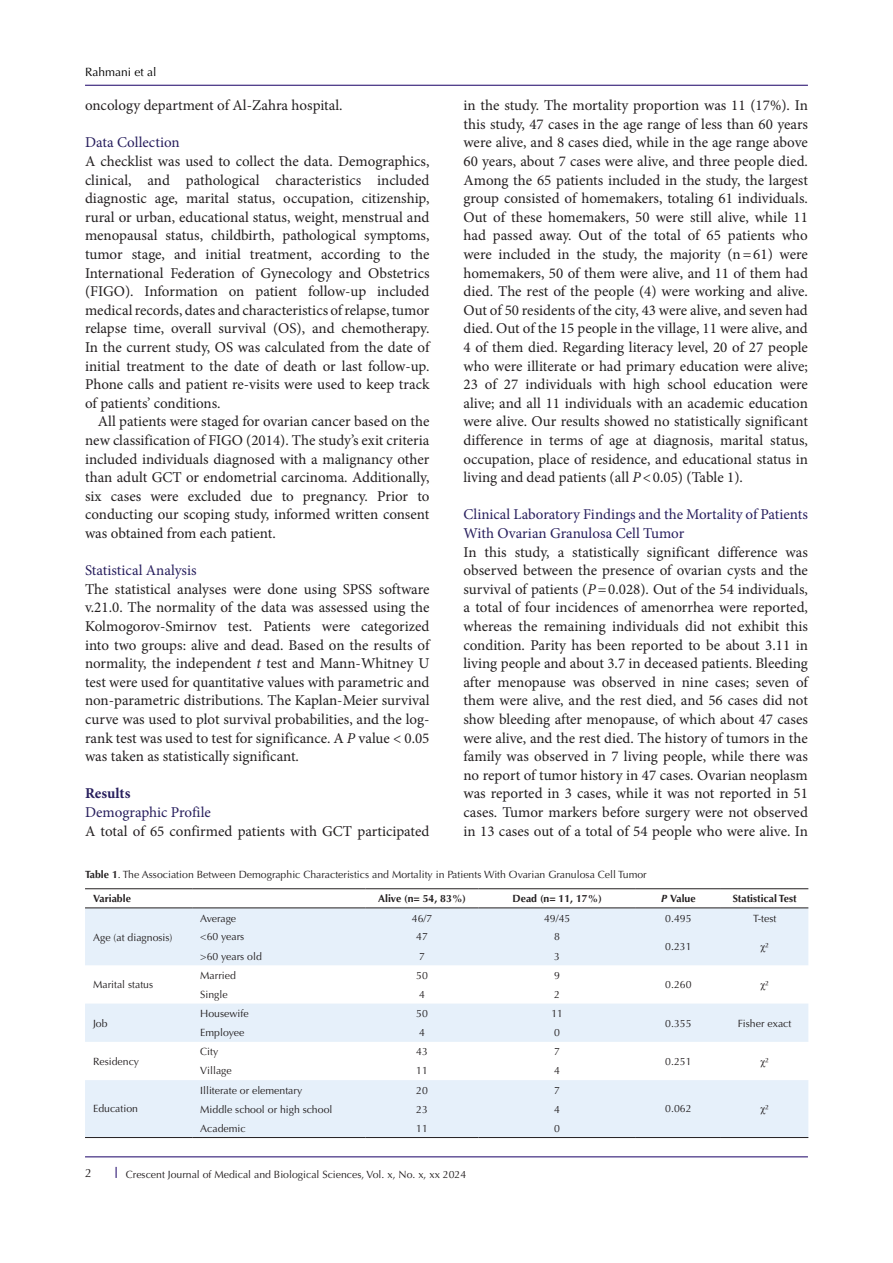
<style>
.page{position:relative;width:893px;height:1263px;background:#fff}
.page>*{position:absolute;margin:0;border:0;box-sizing:border-box;transform-origin:0 0}
.t1{font:15px/18.6px "Minion Pro";color:#231f20;text-align:justify}
.t2{font:15px/18.6px "Minion Pro";color:#271e5d}
.t3{font:700 15px "Minion Pro";color:#271e5d}
.t4{font:12px "Optima LT Std";color:#000001}
.t5{font:12px "Optima LT Std";color:#231f20}
.t6{font:10.5px "Optima LT Std";color:#231f20}
.t7{font:700 10.5px "Optima LT Std";color:#231f20}
.t8{font:10.5px "Times New Roman";color:#231f20}
.s1{font-style:italic}
.s2{font-weight:700}
.s3{font-family:"Optima LT Std"}
</style>
<div class="page">
<hr style="left:85px;top:1156px;width:723px;height:1px;background:#190066">
<hr style="left:85px;top:85px;width:723px;height:1px;background:#190066">
<div style="left:85px;top:908px;width:723px;height:57px;background:#e6f0fa"></div>
<div style="left:85px;top:1003px;width:723px;height:39px;background:#e6f0fa"></div>
<div style="left:85px;top:1080px;width:723px;height:57px;background:#e6f0fa"></div>
<hr style="left:85px;top:888px;width:107px;height:1px;background:#231f20">
<hr style="left:192px;top:888px;width:174px;height:1px;background:#231f20">
<hr style="left:366px;top:888px;width:112px;height:1px;background:#231f20">
<hr style="left:478px;top:888px;width:158px;height:1px;background:#231f20">
<hr style="left:636px;top:888px;width:85px;height:1px;background:#231f20">
<hr style="left:721px;top:888px;width:87px;height:1px;background:#231f20">
<hr style="left:85px;top:907px;width:107px;height:1px;background:#231f20">
<hr style="left:192px;top:907px;width:174px;height:1px;background:#231f20">
<hr style="left:366px;top:907px;width:112px;height:1px;background:#231f20">
<hr style="left:478px;top:907px;width:158px;height:1px;background:#231f20">
<hr style="left:636px;top:907px;width:85px;height:1px;background:#231f20">
<hr style="left:721px;top:907px;width:87px;height:1px;background:#231f20">
<hr style="left:85px;top:1137px;width:107px;height:1px;background:#231f20">
<hr style="left:192px;top:1137px;width:174px;height:1px;background:#231f20">
<hr style="left:366px;top:1137px;width:112px;height:1px;background:#231f20">
<hr style="left:478px;top:1137px;width:158px;height:1px;background:#231f20">
<hr style="left:636px;top:1137px;width:85px;height:1px;background:#231f20">
<hr style="left:721px;top:1137px;width:87px;height:1px;background:#231f20">
<p class="t4" style="left:85px;top:65px;width:73px">Rahmani et al</p>
<p class="t1" style="left:85px;top:96px;width:259px">oncology department of Al-Zahra hospital.</p>
<p class="t2" style="left:85px;top:133px;width:96px">Data Collection</p>
<p class="t1" style="left:85px;top:152px;width:346px">A checklist was used to collect the data. Demographics, clinical, and pathological characteristics included diagnostic age, marital status, occupation, citizenship, rural or urban, educational status, weight, menstrual and menopausal status, childbirth, pathological symptoms, tumor stage, and initial treatment, according to the International Federation of Gynecology and Obstetrics (FIGO). Information on patient follow-up included medical records, dates and characteristics of relapse, tumor relapse time, overall survival (OS), and chemotherapy.<br>In the current study, OS was calculated from the date of initial treatment to the date of death or last follow-up.<br>Phone calls and patient re-visits were used to keep track of patients’ conditions.</p>
<p class="t1" style="left:85px;top:412px;width:346px;text-indent:13px">All patients were staged for ovarian cancer based on the new classification of FIGO (2014). The study’s exit criteria included individuals diagnosed with a malignancy other than adult GCT or endometrial carcinoma. Additionally, six cases were excluded due to pregnancy. Prior to conducting our scoping study, informed written consent was obtained from each patient.</p>
<p class="t2" style="left:85px;top:561px;width:113px">Statistical Analysis</p>
<p class="t1" style="left:85px;top:580px;width:346px">The statistical analyses were done using SPSS software v.21.0. The normality of the data was assessed using the Kolmogorov-Smirnov test. Patients were categorized into two groups: alive and dead. Based on the results of normality, the independent <span class="s1">t</span> test and Mann-Whitney U test were used for quantitative values with parametric and non-parametric distributions. The Kaplan-Meier survival curve was used to plot survival probabilities, and the log&shy;rank test was used to test for significance. A <span class="s1">P</span> value &lt; 0.05 was taken as statistically significant.</p>
<p class="t3" style="left:85px;top:783px;width:47px">Results</p>
<p class="t2" style="left:85px;top:803px;width:127px">Demographic Profile</p>
<p class="t1" style="left:85px;top:822px;width:346px">A total of 65 confirmed patients with GCT participated</p>
<p class="t1" style="left:463px;top:96px;width:346px">in the study. The mortality proportion was 11 (17%). In this study, 47 cases in the age range of less than 60 years were alive, and 8 cases died, while in the age range above 60 years, about 7 cases were alive, and three people died.<br>Among the 65 patients included in the study, the largest group consisted of homemakers, totaling 61 individuals.<br>Out of these homemakers, 50 were still alive, while 11 had passed away. Out of the total of 65 patients who were included in the study, the majority (n=61) were homemakers, 50 of them were alive, and 11 of them had died. The rest of the people (4) were working and alive.<br>Out of 50 residents of the city, 43 were alive, and seven had died. Out of the 15 people in the village, 11 were alive, and 4 of them died. Regarding literacy level, 20 of 27 people who were illiterate or had primary education were alive; 23 of 27 individuals with high school education were alive; and all 11 individuals with an academic education were alive. Our results showed no statistically significant difference in terms of age at diagnosis, marital status, occupation, place of residence, and educational status in living and dead patients (all <span class="s1">P</span>&lt;0.05) (Table 1).</p>
<p class="t2" style="left:463px;top:505px;width:346px">Clinical Laboratory Findings and the Mortality of Patients<br>With Ovarian Granulosa Cell Tumor</p>
<p class="t1" style="left:463px;top:543px;width:346px">In this study, a statistically significant difference was observed between the presence of ovarian cysts and the survival of patients (<span class="s1">P</span>=0.028). Out of the 54 individuals, a total of four incidences of amenorrhea were reported, whereas the remaining individuals did not exhibit this condition. Parity has been reported to be about 3.11 in living people and about 3.7 in deceased patients. Bleeding after menopause was observed in nine cases; seven of them were alive, and the rest died, and 56 cases did not show bleeding after menopause, of which about 47 cases were alive, and the rest died. The history of tumors in the family was observed in 7 living people, while there was no report of tumor history in 47 cases. Ovarian neoplasm was reported in 3 cases, while it was not reported in 51 cases. Tumor markers before surgery were not observed in 13 cases out of a total of 54 people who were alive. In</p>
<p class="t6" style="left:85px;top:868px;width:563px"><span class="s2">Table 1</span>. The Association Between Demographic Characteristics and Mortality in Patients With Ovarian Granulosa Cell Tumor</p>
<p class="t7" style="left:93px;top:892px;width:39px">Variable</p>
<p class="t7" style="left:378px;top:892px;width:89px">Alive (n= 54, 83%)</p>
<p class="t7" style="left:513px;top:892px;width:91px">Dead (n= 11, 17%)</p>
<p class="t7" style="left:661px;top:892px;width:36px"><span class="s1">P</span> Value</p>
<p class="t7" style="left:733px;top:892px;width:65px">Statistical Test</p>
<p class="t6" style="left:93px;top:931px;width:81px">Age (at diagnosis)</p>
<p class="t6" style="left:200px;top:912px;width:37px">Average</p>
<p class="t6" style="left:412px;top:912px;width:22px">46/7</p>
<p class="t6" style="left:544px;top:912px;width:28px">49/45</p>
<p class="t6" style="left:665px;top:912px;width:28px">0.495</p>
<p class="t6" style="left:753px;top:912px;width:25px">T-test</p>
<p class="t6" style="left:200px;top:931px;width:46px">&lt;60 years</p>
<p class="t6" style="left:416px;top:931px;width:13px">47</p>
<p class="t6" style="left:554px;top:931px;width:7px">8</p>
<p class="t6" style="left:665px;top:940px;width:28px">0.231</p>
<p class="t8" style="left:761px;top:939px;width:10px">χ<span class="s3">²</span></p>
<p class="t6" style="left:200px;top:950px;width:63px">&gt;60 years old</p>
<p class="t6" style="left:419px;top:950px;width:7px">7</p>
<p class="t6" style="left:554px;top:950px;width:7px">3</p>
<p class="t6" style="left:93px;top:979px;width:62px">Marital status</p>
<p class="t6" style="left:200px;top:969px;width:37px">Married</p>
<p class="t6" style="left:416px;top:969px;width:13px">50</p>
<p class="t6" style="left:554px;top:969px;width:7px">9</p>
<p class="t6" style="left:200px;top:988px;width:29px">Single</p>
<p class="t6" style="left:419px;top:988px;width:7px">4</p>
<p class="t6" style="left:554px;top:988px;width:7px">2</p>
<p class="t6" style="left:665px;top:979px;width:28px">0.260</p>
<p class="t8" style="left:761px;top:977px;width:10px">χ<span class="s3">²</span></p>
<p class="t6" style="left:93px;top:1017px;width:16px">Job</p>
<p class="t6" style="left:200px;top:1007px;width:50px">Housewife</p>
<p class="t6" style="left:416px;top:1007px;width:13px">50</p>
<p class="t6" style="left:551px;top:1007px;width:13px">11</p>
<p class="t6" style="left:200px;top:1026px;width:46px">Employee</p>
<p class="t6" style="left:419px;top:1026px;width:7px">4</p>
<p class="t6" style="left:554px;top:1026px;width:7px">0</p>
<p class="t6" style="left:665px;top:1017px;width:28px">0.355</p>
<p class="t6" style="left:738px;top:1017px;width:55px">Fisher exact</p>
<p class="t6" style="left:93px;top:1055px;width:47px">Residency</p>
<p class="t6" style="left:200px;top:1045px;width:20px">City</p>
<p class="t6" style="left:416px;top:1045px;width:13px">43</p>
<p class="t6" style="left:554px;top:1045px;width:7px">7</p>
<p class="t6" style="left:200px;top:1065px;width:33px">Village</p>
<p class="t6" style="left:416px;top:1065px;width:13px">11</p>
<p class="t6" style="left:554px;top:1065px;width:7px">4</p>
<p class="t6" style="left:665px;top:1055px;width:28px">0.251</p>
<p class="t8" style="left:761px;top:1054px;width:10px">χ<span class="s3">²</span></p>
<p class="t6" style="left:93px;top:1103px;width:46px">Education</p>
<p class="t6" style="left:200px;top:1084px;width:103px">Illiterate or elementary</p>
<p class="t6" style="left:416px;top:1084px;width:13px">20</p>
<p class="t6" style="left:554px;top:1084px;width:7px">7</p>
<p class="t6" style="left:200px;top:1103px;width:134px">Middle school or high school</p>
<p class="t6" style="left:416px;top:1103px;width:13px">23</p>
<p class="t6" style="left:554px;top:1103px;width:7px">4</p>
<p class="t6" style="left:665px;top:1103px;width:28px">0.062</p>
<p class="t8" style="left:761px;top:1101px;width:10px">χ<span class="s3">²</span></p>
<p class="t6" style="left:200px;top:1122px;width:47px">Academic</p>
<p class="t6" style="left:416px;top:1122px;width:13px">11</p>
<p class="t6" style="left:554px;top:1122px;width:7px">0</p>
<p class="t5" style="left:85px;top:1166px;width:8px">2</p>
<p class="t6" style="left:126px;top:1168px;width:342px">Crescent Journal of Medical and Biological Sciences, Vol. x, No. x, xx 2024</p>
</div>
